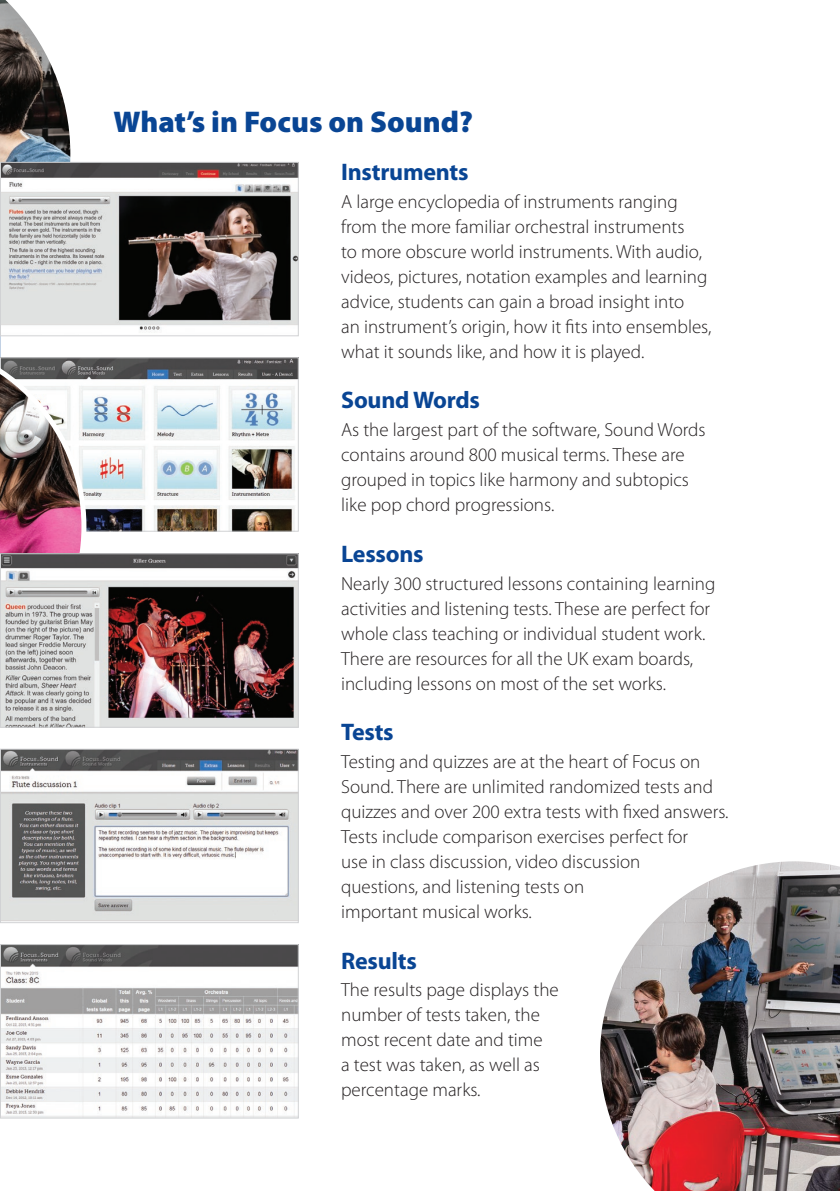
<style>
.page{position:relative;width:840px;height:1191px;background:#fff}
.page>*{position:absolute;margin:0;border:0;box-sizing:border-box;transform-origin:0 0}
.t1{font:900 30px "Myriad Pro";color:#094594}
.t2{font:700 24px "Myriad Pro";letter-spacing:-.01em;color:#094594}
.t3{font:300 19px/25px "Myriad Pro";color:#231f20}
</style>
<div class="page">
<img style="left:86px;top:164px;width:210px;height:166px">
<div style="left:0;top:162px;width:298px;height:174px;border:1px solid #d1d2d4"></div>
<img style="left:86px;top:359px;width:210px;height:171px">
<div style="left:0;top:357px;width:298px;height:175px;border:1px solid #d1d2d4"></div>
<img style="left:2px;top:750px;width:294px;height:171px">
<div style="left:0;top:748px;width:298px;height:175px;border:1px solid #d1d2d4"></div>
<img style="left:2px;top:946px;width:294px;height:170px">
<div style="left:0;top:944px;width:298px;height:174px;border:1px solid #d1d2d4"></div>
<img style="left:0;top:0;width:86px;height:553px">
<img style="left:600px;top:861px;width:239px;height:330px">
<img style="left:2px;top:555px;width:294px;height:170px">
<div style="left:0;top:553px;width:298px;height:174px;border:1px solid #d1d2d4"></div>
<h1 class="t1" style="left:113px;top:102px;width:361px">What’s in Focus on Sound?</h1>
<p class="t2" style="left:341px;top:156px;width:129px">Instruments</p>
<p class="t3" style="left:341px;top:189px;width:371px">A large encyclopedia of instruments ranging from the more familiar orchestral instruments<br>to more obscure world instruments. With audio, videos, pictures, notation examples and learning advice, students can gain a broad insight into<br>an instrument’s origin, how it fits into ensembles, what it sounds like, and how it is played.</p>
<p class="t2" style="left:341px;top:384px;width:140px">Sound Words</p>
<p class="t3" style="left:341px;top:417px;width:366px">As the largest part of the software, Sound Words contains around 800 musical terms. These are grouped in topics like harmony and subtopics like pop chord progressions.</p>
<p class="t2" style="left:341px;top:538px;width:84px">Lessons</p>
<p class="t3" style="left:341px;top:570px;width:375px">Nearly 300 structured lessons containing learning activities and listening tests. These are perfect for whole class teaching or individual student work.<br>There are resources for all the UK exam boards, including lessons on most of the set works.</p>
<p class="t2" style="left:341px;top:716px;width:54px">Tests</p>
<p class="t3" style="left:341px;top:749px;width:389px">Testing and quizzes are at the heart of Focus on Sound. There are unlimited randomized tests and quizzes and over 200 extra tests with fixed answers.<br>Tests include comparison exercises perfect for<br>use in class discussion, video discussion<br>questions, and listening tests on<br>important musical works.</p>
<p class="t2" style="left:341px;top:944px;width:77px">Results</p>
<p class="t3" style="left:341px;top:977px;width:219px">The results page displays the number of tests taken, the most recent date and time<br>a test was taken, as well as percentage marks.</p>
</div>
